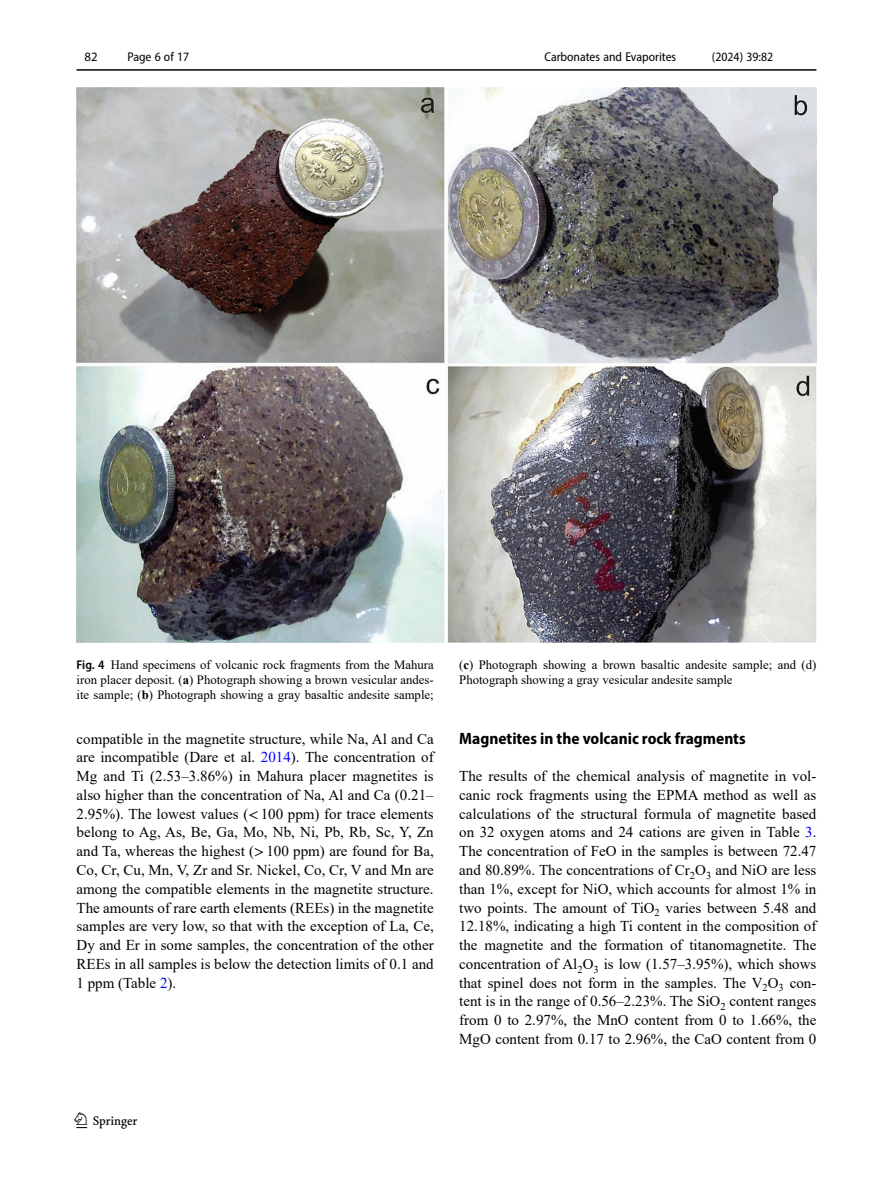
<style>
.page{position:relative;width:893px;height:1187px;background:#fff}
.page>*{position:absolute;margin:0;border:0;box-sizing:border-box;transform-origin:0 0}
.t1{font:22.5px "Springnew";color:#000}
.Head_2{font:700 semi-condensed 16.5px "Myriad Pro";color:#000}
.Body_Text{font:15px/18.8px "Times New Roman";color:#000;text-align:justify}
.Figure_Caption{font:12.75px/15px "Times New Roman";color:#000;text-align:justify}
.t2{font:semi-condensed 12.75px "Myriad Pro";color:#000}
.t3{font:12.75px "Myriad Pro";color:#000}
.s1{font-family:"Myriad Pro";font-weight:600;font-stretch:semi-condensed}
.s2{font-weight:700}
.s3{color:#00f}
.s4{font-family:"STIX"}
</style>
<div class="page">
<hr style="left:77px;top:69px;width:739px;height:2px;background:#000">
<img style="left:77px;top:87px;width:739px;height:555px">
<p class="t3" style="left:85px;top:48px;width:15px">82</p>
<p class="t2" style="left:127px;top:49px;width:63px">Page 6 of 17</p>
<p class="t2" style="left:545px;top:49px;width:133px">Carbonates and Evaporites</p>
<p class="t2" style="left:712px;top:49px;width:63px">(2024) 39:82</p>
<p class="Figure_Caption" style="left:77px;top:657px;width:359px"><span class="s1">Fig. 4</span> Hand specimens of volcanic rock fragments from the Mahura iron placer deposit. (<span class="s2">a</span>) Photograph showing a brown vesicular andes&shy;ite sample; (<span class="s2">b</span>) Photograph showing a gray basaltic andesite sample;</p>
<p class="Figure_Caption" style="left:459px;top:657px;width:359px">(<span class="s2">c</span>) Photograph showing a brown basaltic andesite sample; and (d)<br>Photograph showing a gray vesicular andesite sample</p>
<p class="Body_Text" style="left:77px;top:728px;width:359px">compatible in the magnetite structure, while Na, Al and Ca are incompatible (Dare et al. <span class="s3">2014</span>). The concentration of Mg and Ti (2.53–3.86%) in Mahura placer magnetites is also higher than the concentration of Na, Al and Ca (0.21– 2.95%). The lowest values (<span class="s4">&lt;</span>100 ppm) for trace elements belong to Ag, As, Be, Ga, Mo, Nb, Ni, Pb, Rb, Sc, Y, Zn and Ta, whereas the highest (<span class="s4">&gt;</span>100 ppm) are found for Ba, Co, Cr, Cu, Mn, V, Zr and Sr. Nickel, Co, Cr, V and Mn are among the compatible elements in the magnetite structure.<br>The amounts of rare earth elements (REEs) in the magnetite samples are very low, so that with the exception of La, Ce, Dy and Er in some samples, the concentration of the other REEs in all samples is below the detection limits of 0.1 and 1 ppm (Table <span class="s3">2</span>).</p>
<p class="Head_2" style="left:459px;top:727px;width:288px">Magnetites in the volcanic rock fragments</p>
<p class="Body_Text" style="left:459px;top:766px;width:359px">The results of the chemical analysis of magnetite in vol&shy;canic rock fragments using the EPMA method as well as calculations of the structural formula of magnetite based on 32 oxygen atoms and 24 cations are given in Table <span class="s3">3</span>.<br>The concentration of FeO in the samples is between 72.47 and 80.89%. The concentrations of Cr<sub>2</sub>O<sub>3</sub> and NiO are less than 1%, except for NiO, which accounts for almost 1% in two points. The amount of TiO<sub>2</sub> varies between 5.48 and 12.18%, indicating a high Ti content in the composition of the magnetite and the formation of titanomagnetite. The concentration of Al<sub>2</sub>O<sub>3</sub> is low (1.57–3.95%), which shows that spinel does not form in the samples. The V<sub>2</sub>O<sub>3</sub> con&shy;tent is in the range of 0.56–2.23%. The SiO<sub>2</sub> content ranges from 0 to 2.97%, the MnO content from 0 to 1.66%, the MgO content from 0.17 to 2.96%, the CaO content from 0</p>
<h1 class="t1" style="left:77px;top:1107px;width:63px">1 3</h1>
</div>
